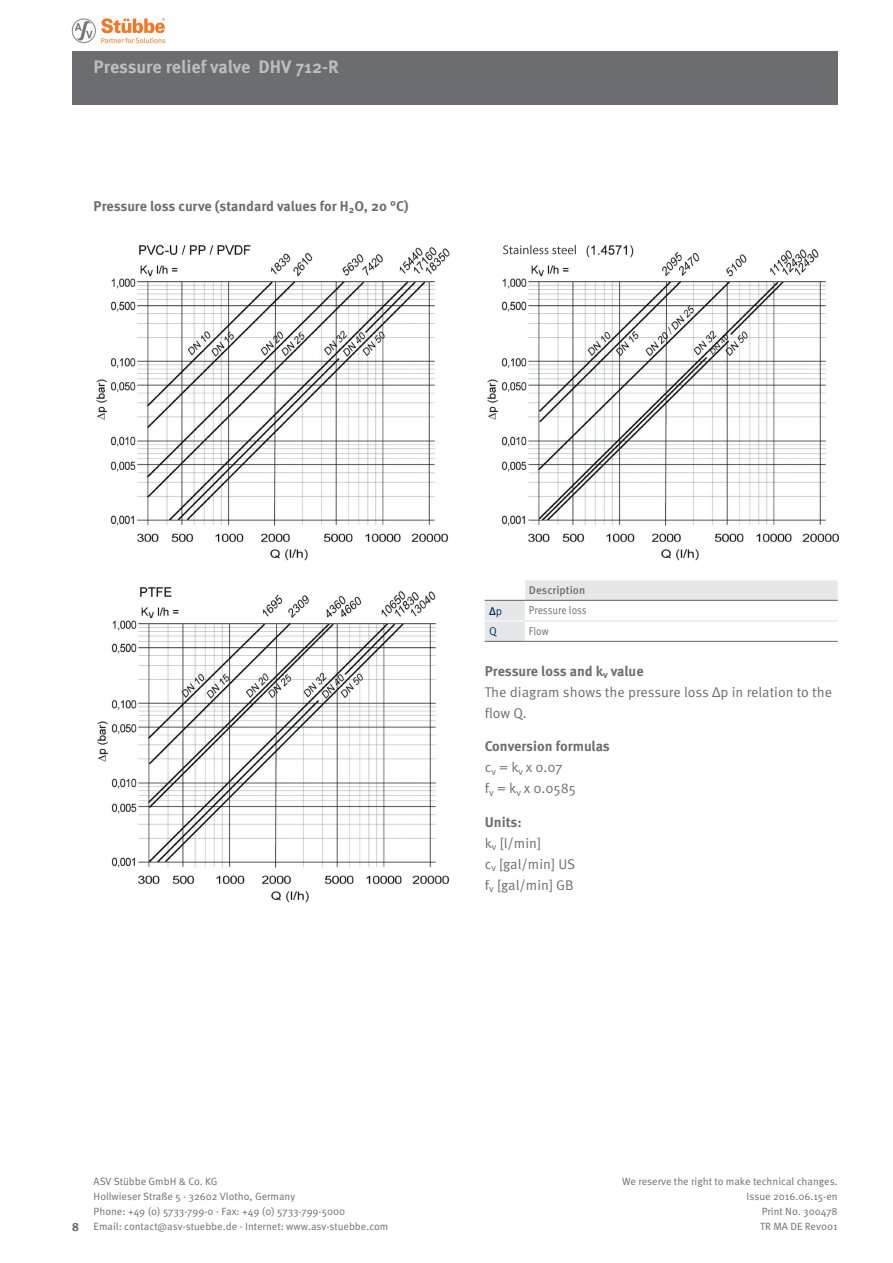
<style>
.page{position:relative;width:893px;height:1263px;background:#fff}
.page>*{position:absolute;margin:0;border:0;box-sizing:border-box;transform-origin:0 0}
.t1{font:700 18px "Meta Pro";color:#bcbdc0}
.t2{font:14.1px/21px "Meta Pro Norm";color:#6c6d70}
.t3{font:700 14.1px "Meta Pro";color:#6c6d70}
.t4{font:700 12px "Meta Pro";color:#6c6d70}
.t5{font:11.25px "Meta Pro Norm";letter-spacing:-.005em;color:#6c6d70;scale:.9 1}
.t6{font:500 11.25px "Meta Pro";color:#6c6d70}
.t7{font:500 11.25px "Meta Pro";color:#002e5e}
.t8{font:11.25px "Meta Pro Norm";color:#002e5e}
.t9{font:10.5px/15px "Meta Pro Norm";color:#6c6d70}
.s1{font-family:"Meta Pro Norm";font-weight:400}
</style>
<div class="page">
<div style="left:72px;top:51px;width:766px;height:53px;background:#6c6d70"></div>
<img style="left:72px;top:18px;width:94px;height:26px">
<img style="left:96px;top:244px;width:354px;height:317px">
<img style="left:97px;top:587px;width:353px;height:316px">
<svg style="left:485px;top:580px;width:353px;height:61px"></svg>
<hr style="left:485px;top:620px;width:40px;height:1px;background:#fff">
<hr style="left:525px;top:620px;width:313px;height:1px;background:#dcdddf">
<hr style="left:485px;top:641px;width:40px;height:1px;background:#6c6d70">
<hr style="left:525px;top:641px;width:313px;height:1px;background:#6c6d70">
<hr style="left:525px;top:600px;width:313px;height:1px;background:#6c6d70">
<hr style="left:485px;top:600px;width:40px;height:1px;background:#6c6d70">
<img style="left:487px;top:245px;width:353px;height:316px">
<img style="left:503px;top:245px;width:73px;height:9px">
<h1 class="t1" style="left:94px;top:53px;width:247px">Pressure relief valve DHV 712-R</h1>
<h2 class="t3" style="left:94px;top:195px;width:317px">Pressure loss curve (standard values for H<sub>2</sub>O, 20 °C)</h2>
<p class="t6" style="left:529px;top:582px;width:58px">Description</p>
<p class="t7" style="left:489px;top:602px;width:15px">∆<span class="s1">p</span></p>
<p class="t5" style="left:529px;top:602px;width:66px">Pressure loss</p>
<p class="t8" style="left:489px;top:623px;width:9px">Q</p>
<p class="t5" style="left:529px;top:623px;width:23px">Flow</p>
<h2 class="t3" style="left:485px;top:660px;width:160px">Pressure loss and k<sub>v</sub> value</h2>
<h2 class="t2" style="left:485px;top:680px;width:349px">The diagram shows the pressure loss Δp in relation to the flow Q.</h2>
<h2 class="t3" style="left:485px;top:735px;width:127px">Conversion formulas</h2>
<h2 class="t2" style="left:485px;top:756px;width:93px">c<sub>v</sub> = k<sub>v</sub> x 0.07<br>f<sub>v</sub> = k<sub>v</sub> x 0.0585</h2>
<h2 class="t3" style="left:485px;top:811px;width:38px">Units:</h2>
<h2 class="t2" style="left:485px;top:832px;width:92px">k<sub>v</sub> [l/min]<br>c<sub>v</sub> [gal/min] US f<sub>v</sub> [gal/min] GB</h2>
<p class="t4" style="left:72px;top:1217px;width:8px">8</p>
<p class="t9" style="left:94px;top:1173px;width:296px">ASV Stübbe GmbH &amp; Co. KG<br>Hollwieser Straße 5 · 32602 Vlotho, Germany<br>Phone: +49 (0) 5733-799-0 · Fax: +49 (0) 5733-799-5000<br>Email: contact@asv-stuebbe.de · Internet: www.asv-stuebbe.com</p>
<p class="t9" style="left:622px;top:1173px;width:217px;text-align:right">We reserve the right to make technical changes.<br>Issue 2016.06.15-en<br>Print No. 300478<br>TR MA DE Rev001</p>
</div>
